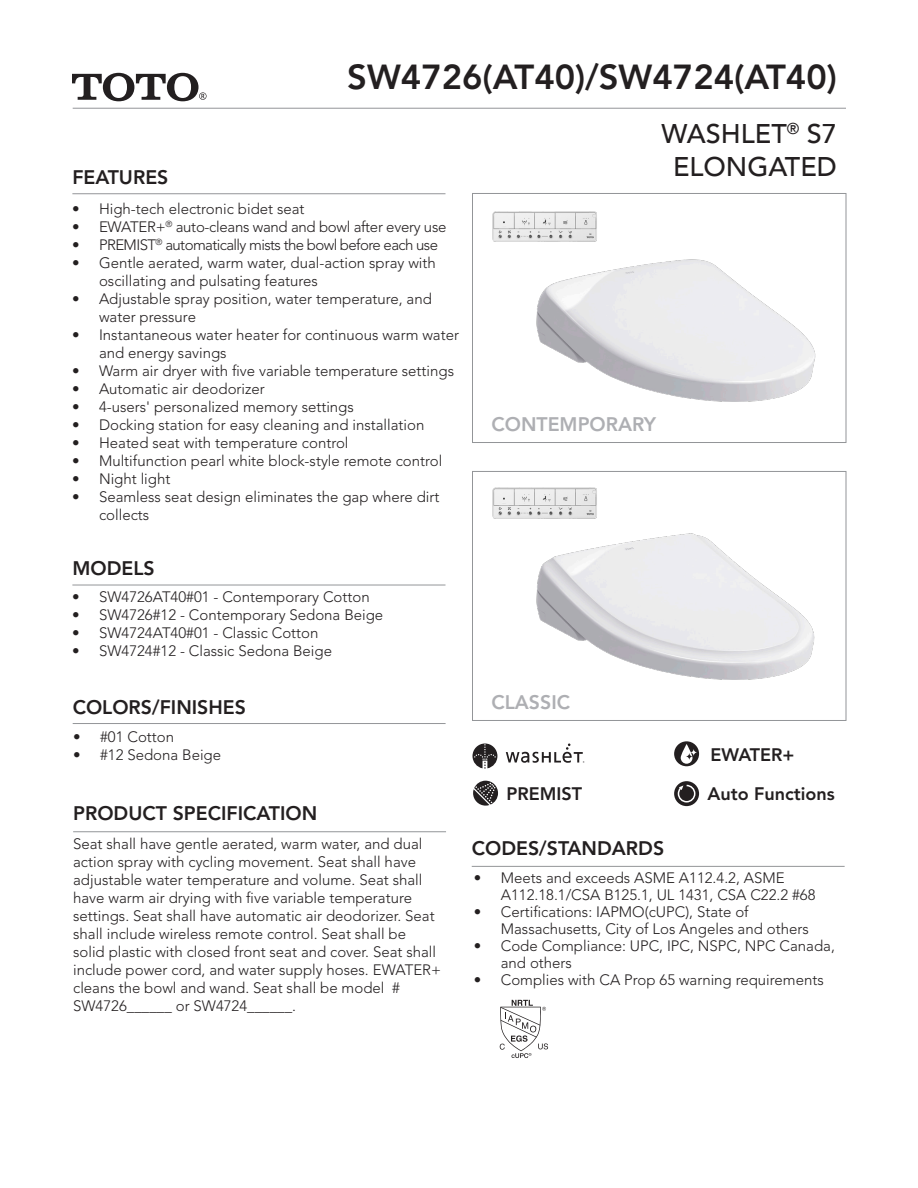
<style>
.page{position:relative;width:918px;height:1188px;background:#fff}
.page>*{position:absolute;margin:0;border:0;box-sizing:border-box;transform-origin:0 0}
.Product_number_1{font:800 34.5px "Avenir";color:#231f20}
.Product_Name_1{font:500 27px/32.4px "Avenir";color:#231f20;text-align:center}
.t1{font:800 19.5px "Avenir LT Std";color:#231f20}
.t2{font:800 19.5px "Avenir LT Std";color:#aeafb3}
.t3{font:800 18px "Avenir LT Std";color:#231f20}
.t4{font:300 15px/18px "Avenir LT Std";color:#231f20}
.t5{font:300 15px "Avenir LT Std";letter-spacing:-.04em;color:#231f20}
.t6{font:300 15px "Avenir LT Std";letter-spacing:-.02em;color:#231f20}
</style>
<div class="page">
<img style="left:536px;top:259px;width:280px;height:143px">
<div style="left:472px;top:193px;width:374px;height:250px;border:1px solid #939598"></div>
<img style="left:536px;top:533px;width:279px;height:147px">
<div style="left:472px;top:471px;width:374px;height:250px;border:1px solid #939598"></div>
<hr style="left:73px;top:108px;width:773px;height:1px;background:#939598">
<svg style="left:72px;top:73px;width:135px;height:28px"></svg>
<hr style="left:472px;top:866px;width:373px;height:1px;background:#939598">
<hr style="left:72px;top:193px;width:374px;height:1px;background:#939598">
<hr style="left:72px;top:585px;width:374px;height:1px;background:#939598">
<hr style="left:73px;top:831px;width:373px;height:1px;background:#939598">
<hr style="left:73px;top:723px;width:373px;height:1px;background:#939598">
<svg style="left:473px;top:744px;width:24px;height:24px"></svg>
<svg style="left:500px;top:1000px;width:48px;height:58px"></svg>
<svg style="left:674px;top:741px;width:25px;height:25px"></svg>
<svg style="left:674px;top:781px;width:25px;height:25px"></svg>
<svg style="left:473px;top:781px;width:25px;height:25px"></svg>
<svg style="left:506px;top:744px;width:78px;height:19px"></svg>
<img style="left:492px;top:211px;width:105px;height:31px">
<img style="left:492px;top:487px;width:105px;height:32px">
<p class="Product_number_1" style="left:347px;top:57px;width:491px">SW4726(AT40)/SW4724(AT40)</p>
<p class="Product_Name_1" style="left:662px;top:116px;width:177px">WASHLET<sup>®</sup> S7<br>ELONGATED</p>
<p class="t1" style="left:72px;top:166px;width:98px">FEATURES</p>
<p class="t4" style="left:72px;top:200px;width:234px">• High-tech electronic bidet seat</p>
<p class="t6" style="left:72px;top:218px;width:376px">• EWATER+<sup>®</sup> auto-cleans wand and bowl after every use</p>
<p class="t5" style="left:72px;top:236px;width:368px">• PREMIST<sup>®</sup> automatically mists the bowl before each use</p>
<p class="t4" style="left:99px;top:254px;width:338px;text-indent:-27px">• Gentle aerated, warm water, dual-action spray with oscillating and pulsating features</p>
<p class="t4" style="left:99px;top:290px;width:334px;text-indent:-27px">• Adjustable spray position, water temperature, and water pressure</p>
<p class="t4" style="left:99px;top:326px;width:361px;text-indent:-27px">• Instantaneous water heater for continuous warm water and energy savings</p>
<p class="t4" style="left:72px;top:362px;width:384px">• Warm air dryer with five variable temperature settings</p>
<p class="t4" style="left:72px;top:380px;width:194px">• Automatic air deodorizer</p>
<p class="t4" style="left:72px;top:398px;width:283px">• 4-users' personalized memory settings</p>
<p class="t4" style="left:72px;top:416px;width:354px">• Docking station for easy cleaning and installation</p>
<p class="t4" style="left:72px;top:434px;width:278px">• Heated seat with temperature control</p>
<p class="t4" style="left:72px;top:452px;width:372px">• Multifunction pearl white block-style remote control</p>
<p class="t4" style="left:72px;top:470px;width:100px">• Night light</p>
<p class="t4" style="left:99px;top:488px;width:342px;text-indent:-27px">• Seamless seat design eliminates the gap where dirt collects</p>
<p class="t2" style="left:491px;top:413px;width:166px">CONTEMPORARY</p>
<p class="t1" style="left:72px;top:557px;width:84px">MODELS</p>
<p class="t4" style="left:72px;top:588px;width:299px">• SW4726AT40#01 - Contemporary Cotton</p>
<p class="t4" style="left:72px;top:606px;width:313px">• SW4726#12 - Contemporary Sedona Beige</p>
<p class="t4" style="left:72px;top:624px;width:248px">• SW4724AT40#01 - Classic Cotton</p>
<p class="t4" style="left:72px;top:642px;width:262px">• SW4724#12 - Classic Sedona Beige</p>
<p class="t1" style="left:73px;top:695px;width:175px">COLORS/FINISHES</p>
<p class="t4" style="left:73px;top:728px;width:103px">• #01 Cotton</p>
<p class="t4" style="left:73px;top:746px;width:149px">• #12 Sedona Beige</p>
<p class="t1" style="left:73px;top:802px;width:246px">PRODUCT SPECIFICATION</p>
<p class="t4" style="left:73px;top:835px;width:370px">Seat shall have gentle aerated, warm water, and dual action spray with cycling movement. Seat shall have adjustable water temperature and volume. Seat shall have warm air drying with five variable temperature settings. Seat shall have automatic air deodorizer. Seat shall include wireless remote control. Seat shall be solid plastic with closed front seat and cover. Seat shall include power cord, and water supply hoses. EWATER+ cleans the bowl and wand. Seat shall be model # SW4726______ or SW4724______.</p>
<p class="t2" style="left:491px;top:690px;width:80px">CLASSIC</p>
<p class="t3" style="left:710px;top:744px;width:86px">EWATER+</p>
<p class="t3" style="left:506px;top:783px;width:77px">PREMIST</p>
<p class="t3" style="left:707px;top:784px;width:129px">Auto Functions</p>
<p class="t1" style="left:472px;top:837px;width:194px">CODES/STANDARDS</p>
<p class="t4" style="left:501px;top:869px;width:316px;line-height:17px;text-indent:-27px">• Meets and exceeds ASME A112.4.2, ASME<br>A112.18.1/CSA B125.1, UL 1431, CSA C22.2 #68</p>
<p class="t4" style="left:501px;top:903px;width:309px;line-height:17px;text-indent:-27px">• Certifications: IAPMO(cUPC), State of<br>Massachusetts, City of Los Angeles and others</p>
<p class="t4" style="left:501px;top:937px;width:336px;line-height:17px;text-indent:-27px">• Code Compliance: UPC, IPC, NSPC, NPC Canada, and others</p>
<p class="t4" style="left:474px;top:971px;width:351px">• Complies with CA Prop 65 warning requirements</p>
</div>
